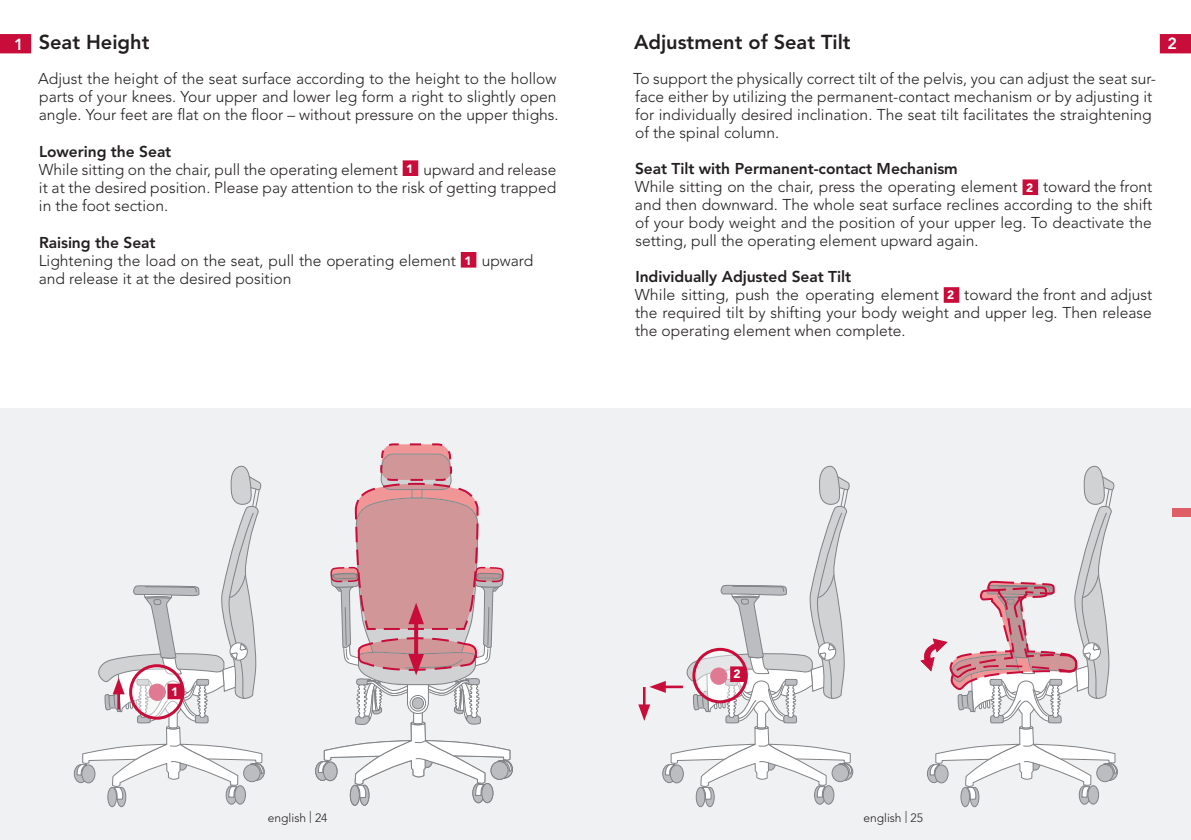
<style>
.page{position:relative;width:1191px;height:840px;background:#fff}
.page>*{position:absolute;margin:0;border:0;box-sizing:border-box;transform-origin:0 0}
.t1{font:800 20px "Avenir";color:#231f20}
.t2{font:800 16px "Avenir";color:#fff}
.Blocksatz{font:300 15.6px/18px "Avenir";color:#231f20;text-align:justify}
.Blocksatz-2{font:800 15.6px "Avenir";letter-spacing:-.005em;color:#231f20}
.t3{font:300 12px "Avenir";color:#231f20}
.t4{font:900 12px "Avenir";color:#fff}
</style>
<div class="page">
<svg style="left:1159px;top:34px;width:32px;height:19px"></svg>
<svg style="left:0;top:34px;width:31px;height:19px"></svg>
<div style="left:0;top:408px;width:1191px;height:431px;background:#f0f1f2"></div>
<div style="left:403px;top:160px;width:15px;height:16px;background:#c80d3a"></div>
<div style="left:461px;top:252px;width:15px;height:15px;background:#c80d3a"></div>
<div style="left:1022px;top:179px;width:16px;height:16px;background:#c80d3a;border:2px solid #c80d3a"></div>
<div style="left:943px;top:287px;width:16px;height:15px;background:#c80d3a;border:2px solid #c80d3a"></div>
<div style="left:74px;top:764px;width:13px;height:18px;background:#888a8d;border-radius:50%"></div>
<div style="left:74px;top:763px;width:14px;height:19px;border:1px solid #808285;border-radius:50%"></div>
<div style="left:315px;top:760px;width:15px;height:20px;border:1px solid #808285;border-radius:50%"></div>
<svg style="left:76px;top:465px;width:189px;height:343px"></svg>
<svg style="left:131px;top:665px;width:52px;height:52px"></svg>
<div style="left:129px;top:663px;width:56px;height:56px;border:3px solid #c80d3a;border-radius:50%"></div>
<div style="left:167px;top:683px;width:16px;height:15px;background:#c80d3a;border:2px solid #c80d3a"></div>
<svg style="left:317px;top:443px;width:196px;height:363px"></svg>
<svg style="left:638px;top:465px;width:215px;height:343px"></svg>
<svg style="left:920px;top:465px;width:198px;height:343px"></svg>
<div style="left:1172px;top:508px;width:19px;height:8px;background:#df5f67"></div>
<p class="t2" style="left:14px;top:35px;width:11px">1</p>
<p class="t1" style="left:634px;top:30px;width:218px">Adjustment of Seat Tilt</p>
<p class="Blocksatz" style="left:633px;top:69px;width:524px;text-align:left">To support the physically correct tilt of the pelvis, you can adjust the seat sur&shy;face either by utilizing the permanent-contact mechanism or by adjusting it for individually desired inclination. The seat tilt facilitates the straightening of the spinal column.</p>
<p class="Blocksatz-2" style="left:635px;top:159px;width:324px">Seat Tilt with Permanent-contact Mechanism</p>
<p class="Blocksatz" style="left:635px;top:177px;width:384px">While sitting on the chair, press the operating element</p>
<p class="t1" style="left:39px;top:30px;width:112px">Seat Height</p>
<p class="Blocksatz" style="left:38px;top:69px;width:522px;text-align:left">Adjust the height of the seat surface according to the height to the hollow parts of your knees. Your upper and lower leg form a right to slightly open angle. Your feet are flat on the floor – without pressure on the upper thighs.</p>
<p class="Blocksatz-2" style="left:39px;top:142px;width:134px">Lowering the Seat</p>
<p class="Blocksatz" style="left:39px;top:161px;width:361px">While sitting on the chair, pull the operating element</p>
<p class="Blocksatz" style="left:39px;top:161px;width:519px;text-indent:384px">upward and release it at the desired position. Please pay attention to the risk of getting trapped in the foot section.</p>
<p class="Blocksatz-2" style="left:39px;top:233px;width:118px">Raising the Seat</p>
<p class="Blocksatz" style="left:39px;top:251px;width:419px">Lightening the load on the seat, pull the operating element</p>
<p class="Blocksatz" style="left:482px;top:251px;width:53px">upward</p>
<p class="Blocksatz" style="left:39px;top:269px;width:254px">and release it at the desired position</p>
<p class="t4" style="left:406px;top:161px;width:9px">1</p>
<p class="Blocksatz" style="left:635px;top:177px;width:519px;text-indent:408px">toward the front and then downward. The whole seat surface reclines according to the shift of your body weight and the position of your upper leg. To deactivate the setting, pull the operating element upward again.</p>
<p class="Blocksatz-2" style="left:635px;top:267px;width:217px">Individually Adjusted Seat Tilt</p>
<p class="Blocksatz" style="left:635px;top:285px;width:305px">While sitting, push the operating element</p>
<p class="t4" style="left:1026px;top:180px;width:9px">2</p>
<p class="t4" style="left:464px;top:253px;width:9px">1</p>
<p class="Blocksatz" style="left:635px;top:285px;width:519px;text-indent:329px">toward the front and adjust the required tilt by shifting your body weight and upper leg. Then release the operating element when complete.</p>
<p class="t4" style="left:947px;top:287px;width:9px">2</p>
<p class="t2" style="left:1167px;top:34px;width:11px">2</p>
<p class="t4" style="left:171px;top:684px;width:9px">1</p>
<p class="t4" style="left:733px;top:666px;width:9px">2</p>
<p class="t3" style="left:268px;top:810px;width:61px">english | 24</p>
<p class="t3" style="left:863px;top:810px;width:61px">english | 25</p>
</div>
